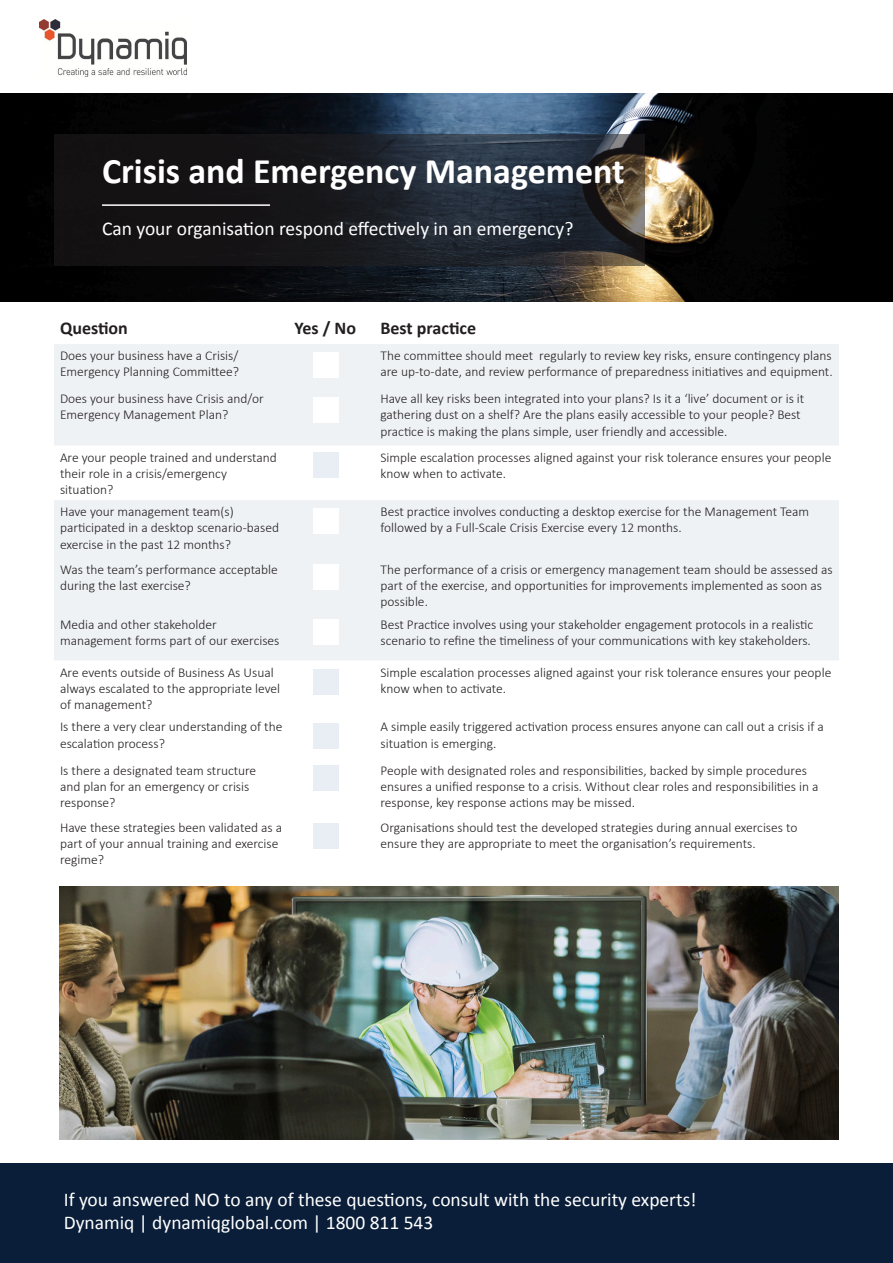
<style>
.page{position:relative;width:893px;height:1263px;background:#fff}
.page>*{position:absolute;margin:0;border:0;box-sizing:border-box;transform-origin:0 0}
.t1{font:700 36px "Calibri";color:#fff}
.t2{font:19.5px/23.7px "Calibri";color:#fff}
.t3{font:700 18px "Calibri";color:#231f20}
.t4{font:300 13.5px/16.2px "Calibri";color:#231f20}
</style>
<div class="page">
<img style="left:0;top:94px;width:893px;height:208px">
<img style="left:40px;top:20px;width:147px;height:56px">
<div style="left:54px;top:344px;width:785px;height:101px;background:#eff2f5"></div>
<div style="left:54px;top:500px;width:785px;height:160px;background:#eff2f5"></div>
<svg style="left:54px;top:134px;width:590px;height:132px;background:#1e2025"></svg>
<div style="left:313px;top:352px;width:26px;height:25px;background:#fff"></div>
<div style="left:313px;top:397px;width:26px;height:26px;background:#fff"></div>
<div style="left:313px;top:452px;width:26px;height:26px;background:#e8eef4"></div>
<div style="left:313px;top:508px;width:26px;height:26px;background:#fff"></div>
<div style="left:313px;top:564px;width:26px;height:25px;background:#fff"></div>
<div style="left:313px;top:620px;width:26px;height:25px;background:#fff"></div>
<div style="left:0;top:1163px;width:893px;height:100px;background:#0a1e39"></div>
<hr style="left:102px;top:204px;width:168px;height:2px;background:#fff">
<div style="left:313px;top:669px;width:26px;height:25px;background:#e8eef4"></div>
<div style="left:313px;top:723px;width:26px;height:25px;background:#e8eef4"></div>
<div style="left:313px;top:765px;width:26px;height:26px;background:#e8eef4"></div>
<div style="left:313px;top:823px;width:26px;height:25px;background:#e8eef4"></div>
<img style="left:60px;top:886px;width:779px;height:253px">
<p class="t1" style="left:102px;top:149px;width:524px">Crisis and Emergency Management</p>
<p class="t2" style="left:102px;top:215px;width:473px">Can your organisation respond effectively in an emergency?</p>
<p class="t3" style="left:60px;top:317px;width:69px">Question</p>
<p class="t3" style="left:294px;top:317px;width:63px">Yes / No</p>
<p class="t3" style="left:380px;top:317px;width:97px">Best practice</p>
<p class="t4" style="left:60px;top:347px;width:181px">Does your business have a Crisis/<br>Emergency Planning Committee?</p>
<p class="t4" style="left:380px;top:347px;width:454px">The committee should meet regularly to review key risks, ensure contingency plans are up-to-date, and review performance of preparedness initiatives and equipment.</p>
<p class="t4" style="left:60px;top:390px;width:205px">Does your business have Crisis and/or<br>Emergency Management Plan?</p>
<p class="t4" style="left:380px;top:390px;width:425px">Have all key risks been integrated into your plans? Is it a ‘live’ document or is it gathering dust on a shelf? Are the plans easily accessible to your people? Best practice is making the plans simple, user friendly and accessible.</p>
<p class="t4" style="left:60px;top:449px;width:218px">Are your people trained and understand their role in a crisis/emergency situation?</p>
<p class="t4" style="left:380px;top:449px;width:452px">Simple escalation processes aligned against your risk tolerance ensures your people know when to activate.</p>
<p class="t4" style="left:60px;top:503px;width:221px">Have your management team(s) participated in a desktop scenario-based exercise in the past 12 months?</p>
<p class="t4" style="left:380px;top:503px;width:430px">Best practice involves conducting a desktop exercise for the Management Team followed by a Full-Scale Crisis Exercise every 12 months.</p>
<p class="t4" style="left:60px;top:561px;width:219px">Was the team’s performance acceptable during the last exercise?</p>
<p class="t4" style="left:380px;top:561px;width:454px">The performance of a crisis or emergency management team should be assessed as part of the exercise, and opportunities for improvements implemented as soon as possible.</p>
<p class="t4" style="left:60px;top:616px;width:221px">Media and other stakeholder management forms part of our exercises</p>
<p class="t4" style="left:380px;top:616px;width:434px">Best Practice involves using your stakeholder engagement protocols in a realistic scenario to refine the timeliness of your communications with key stakeholders.</p>
<p class="t4" style="left:60px;top:664px;width:222px">Are events outside of Business As Usual always escalated to the appropriate level of management?</p>
<p class="t4" style="left:380px;top:664px;width:452px">Simple escalation processes aligned against your risk tolerance ensures your people know when to activate.</p>
<p class="t4" style="left:60px;top:719px;width:224px">Is there a very clear understanding of the escalation process?</p>
<p class="t4" style="left:380px;top:719px;width:445px">A simple easily triggered activation process ensures anyone can call out a crisis if a situation is emerging.</p>
<p class="t4" style="left:60px;top:762px;width:198px">Is there a designated team structure and plan for an emergency or crisis response?</p>
<p class="t4" style="left:380px;top:762px;width:440px">People with designated roles and responsibilities, backed by simple procedures ensures a unified response to a crisis. Without clear roles and responsibilities in a response, key response actions may be missed.</p>
<p class="t4" style="left:60px;top:819px;width:224px">Have these strategies been validated as a part of your annual training and exercise regime?</p>
<p class="t4" style="left:380px;top:819px;width:418px">Organisations should test the developed strategies during annual exercises to ensure they are appropriate to meet the organisation’s requirements.</p>
<h2 class="t2" style="left:64px;top:1186px;width:634px">If you answered NO to any of these questions, consult with the security experts!<br>Dynamiq | dynamiqglobal.com | 1800 811 543</h2>
</div>
